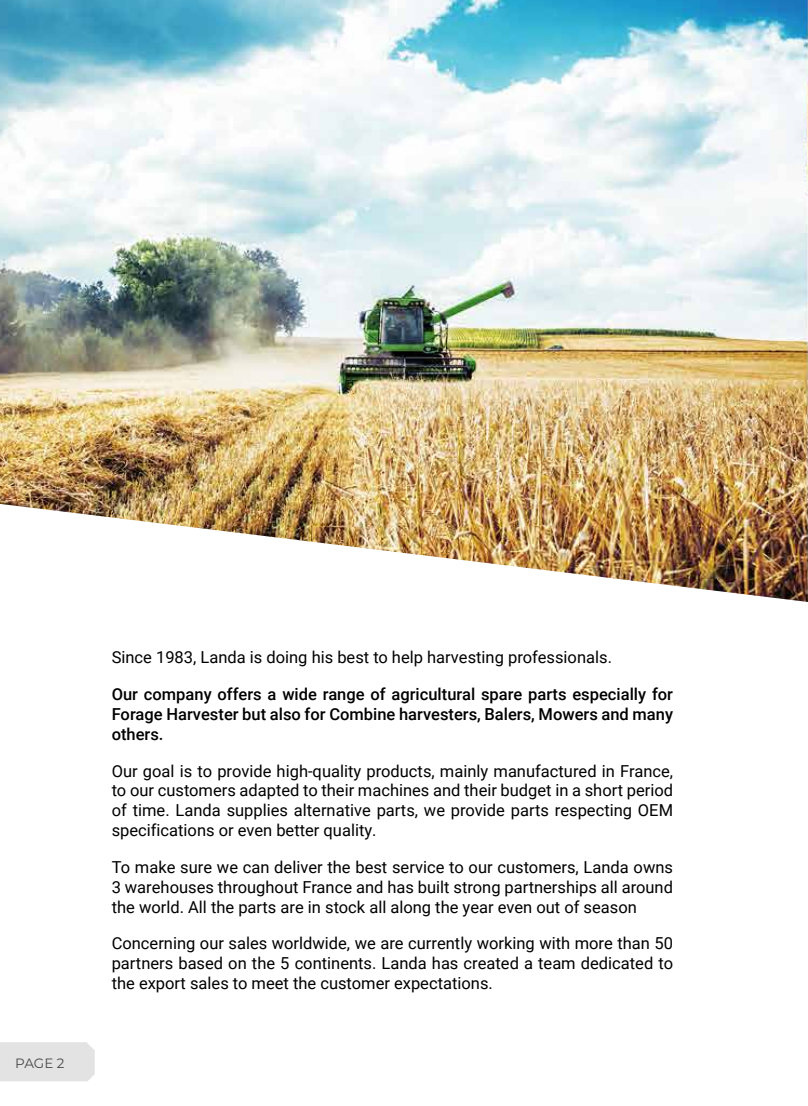
<style>
.page{position:relative;width:808px;height:1106px;background:#fff}
.page>*{position:absolute;margin:0;border:0;box-sizing:border-box;transform-origin:0 0}
.t1{font:16.5px/19.8px "Roboto";color:#000;text-align:justify}
.t2{font:500 16.5px/19.8px "Roboto";color:#000;text-align:justify}
.t3{font:13.5px "Montserrat";color:#49484a}
</style>
<div class="page">
<img style="left:0;top:0;width:808px;height:504px">
<img style="left:1px;top:504px;width:807px;height:98px">
<hr style="left:807px;top:191px;width:1px;height:61px;background:#fff">
<div style="left:0;top:1042px;width:95px;height:39px;background:#e3e3e3"></div>
<p class="t3" style="left:15px;top:1054px;width:51px">PAGE 2</p>
<p class="t1" style="left:112px;top:647px;width:502px">Since 1983, Landa is doing his best to help harvesting professionals.</p>
<p class="t2" style="left:112px;top:684px;width:563px">Our company offers a wide range of agricultural spare parts especially for Forage Harvester but also for Combine harvesters, Balers, Mowers and many others.</p>
<p class="t1" style="left:112px;top:760px;width:563px">Our goal is to provide high-quality products, mainly manufactured in France, to our customers adapted to their machines and their budget in a short period of time. Landa supplies alternative parts, we provide parts respecting OEM specifications or even better quality.</p>
<p class="t1" style="left:112px;top:856px;width:563px">To make sure we can deliver the best service to our customers, Landa owns 3 warehouses throughout France and has built strong partnerships all around the world. All the parts are in stock all along the year even out of season</p>
<p class="t1" style="left:112px;top:933px;width:563px">Concerning our sales worldwide, we are currently working with more than 50 partners based on the 5 continents. Landa has created a team dedicated to the export sales to meet the customer expectations.</p>
</div>
